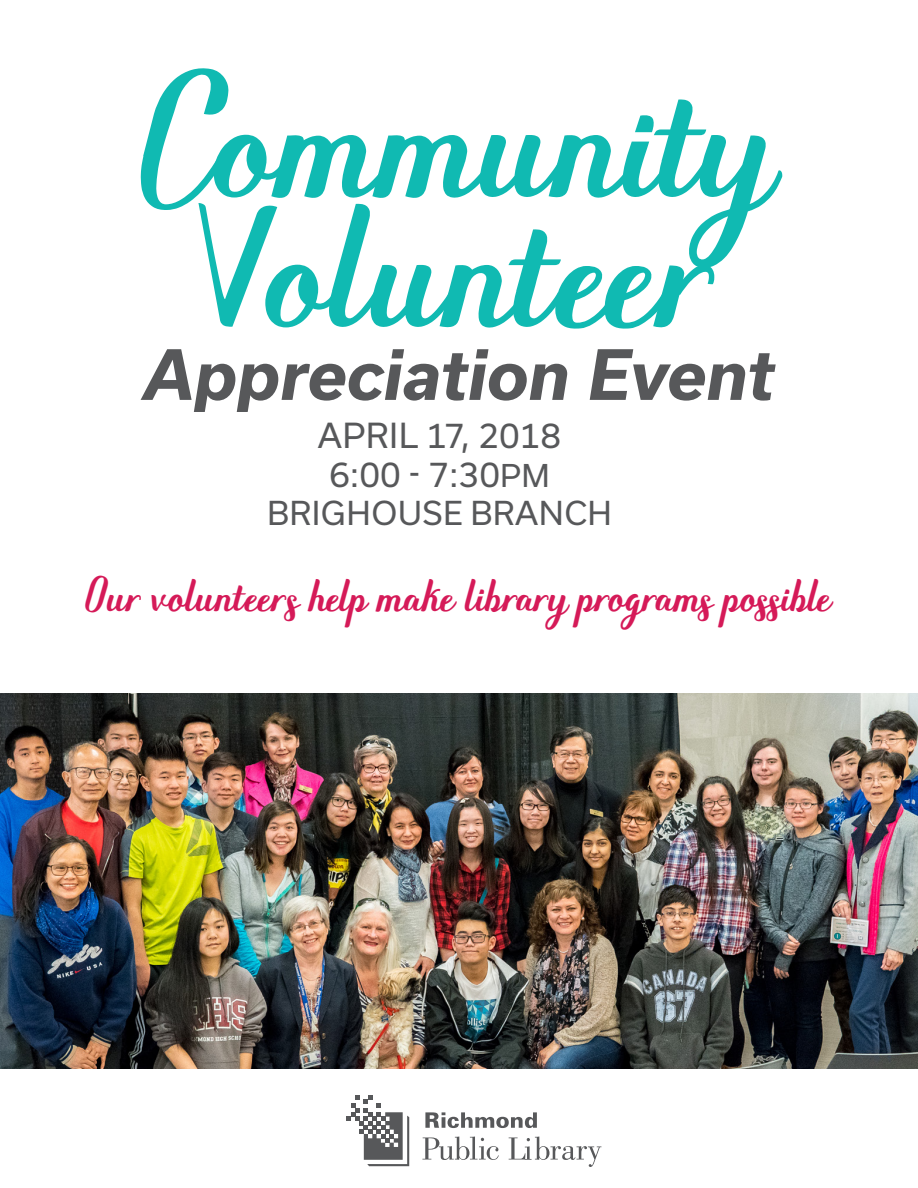
<style>
.page{position:relative;width:918px;height:1188px;background:#fff}
.page>*{position:absolute;margin:0;border:0;box-sizing:border-box;transform-origin:0 0}
.t1{font:154.35px "Angellife FREE";color:#10bab2}
.t2{font:italic 700 66px "Usual";color:#57585a}
.t3{font:40.5px "Angellife FREE";color:#d51a58}
.t4{font:33px "Usual";color:#57585a}
.t5{font:31.5px "Usual";letter-spacing:.015em;color:#57585a}
.s1{font-size:30px}
</style>
<div class="page">
<svg style="left:425px;top:1112px;width:112px;height:16px"></svg>
<svg style="left:422px;top:1137px;width:77px;height:23px"></svg>
<svg style="left:509px;top:1137px;width:92px;height:30px"></svg>
<svg style="left:347px;top:1095px;width:62px;height:71px"></svg>
<img style="left:0;top:694px;width:918px;height:375px">
<p class="t1" style="left:145px;top:60px;width:632px">Community</p>
<p class="t1" style="left:207px;top:190px;width:508px">Volunteer</p>
<p class="t2" style="left:143px;top:334px;width:633px">Appreciation Event</p>
<p class="t4" style="left:318px;top:416px;width:245px">APRIL 17, 2018</p>
<p class="t4" style="left:329px;top:456px;width:222px">6:00 - 7:30<span class="s1">PM</span></p>
<p class="t5" style="left:267px;top:495px;width:346px">BRIGHOUSE BRANCH</p>
<p class="t3" style="left:86px;top:576px;width:747px">Our volunteers help make library programs possible</p>
</div>
